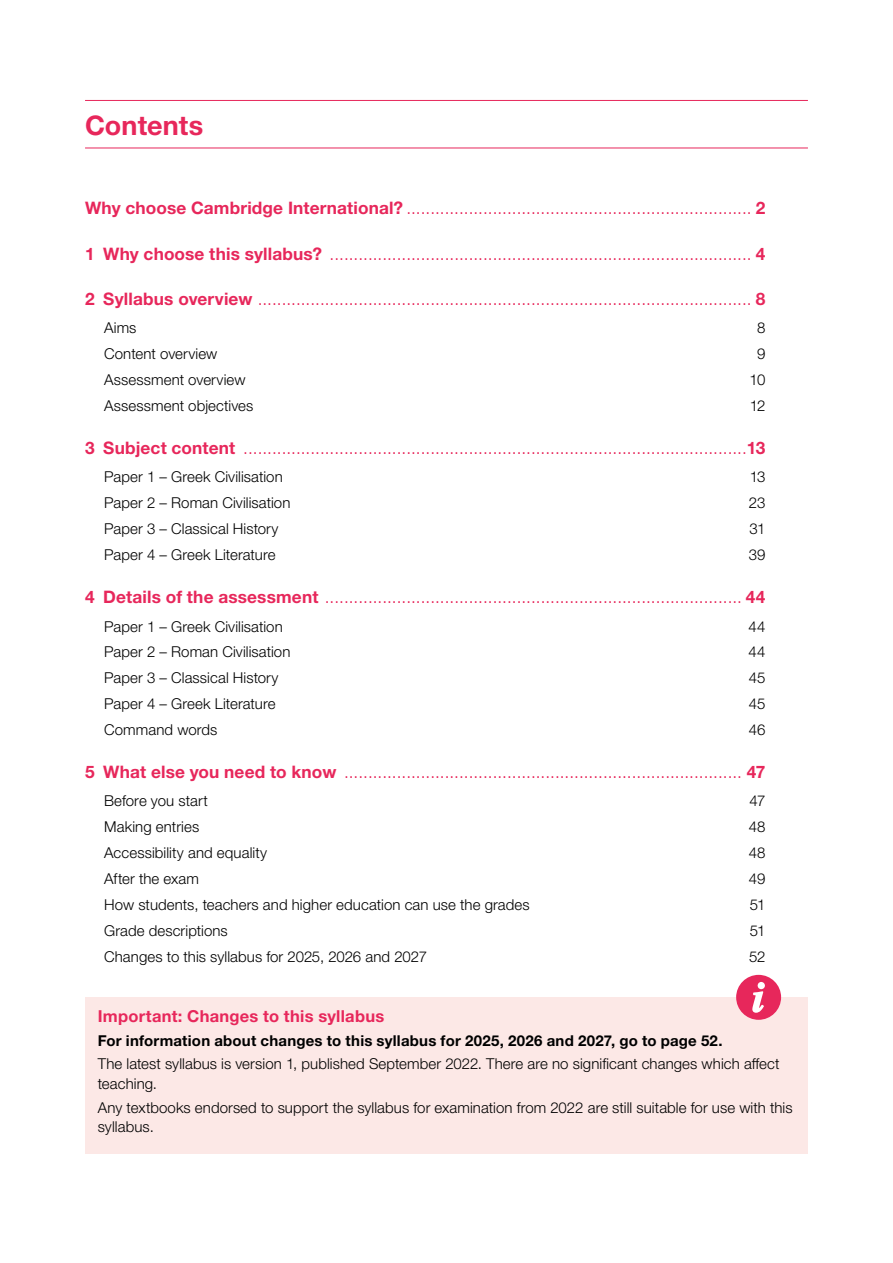
<style>
.page{position:relative;width:893px;height:1263px;background:#fff}
.page>*{position:absolute;margin:0;border:0;box-sizing:border-box;transform-origin:0 0}
.H1_Section_header{font:700 27px "Helvetica Neue LTW1 G";color:#e7275b}
.t1{font:300 17.25px "Helvetica Neue LTW1 G";color:#e7275b}
.Icon_box_heading{font:700 16.5px "Helvetica Neue LTW1 G";letter-spacing:.015em;color:#e7275b}
.First_para_before_bu{font:300 15px/19.5px "Helvetica Neue LTW1 G";letter-spacing:.005em;color:#000}
.First_para_before_bu-2{font:700 15px "Helvetica Neue LTW1 G";letter-spacing:.015em;color:#000}
.s1{font-weight:700}
</style>
<div class="page">
<div style="left:85px;top:997px;width:723px;height:156px;background:#fce8e6"></div>
<svg style="left:736px;top:975px;width:45px;height:45px"></svg>
<hr style="left:85px;top:100px;width:723px;height:1px;background:#e7275b">
<hr style="left:85px;top:148px;width:723px;height:1px;background:#e7275b">
<h1 class="H1_Section_header" style="left:85px;top:109px;width:120px">Contents</h1>
<p class="t1" style="left:85px;top:198px;width:682px"><span class="s1">Why choose Cambridge International?</span> ........................................................................ <span class="s1">2</span></p>
<p class="t1" style="left:85px;top:243px;width:682px"><span class="s1">1 Why choose this syllabus?</span> ........................................................................................ <span class="s1">4</span></p>
<p class="t1" style="left:85px;top:289px;width:682px"><span class="s1">2 Syllabus overview</span> ....................................................................................................... <span class="s1">8</span></p>
<p class="First_para_before_bu" style="left:104px;top:318px;width:34px">Aims</p>
<p class="First_para_before_bu" style="left:757px;top:318px;width:10px">8</p>
<p class="First_para_before_bu" style="left:104px;top:344px;width:115px">Content overview</p>
<p class="First_para_before_bu" style="left:757px;top:344px;width:10px">9</p>
<p class="First_para_before_bu" style="left:104px;top:370px;width:143px">Assessment overview</p>
<p class="First_para_before_bu" style="left:749px;top:370px;width:17px">10</p>
<p class="First_para_before_bu" style="left:104px;top:396px;width:151px">Assessment objectives</p>
<p class="First_para_before_bu" style="left:750px;top:396px;width:17px">12</p>
<p class="t1" style="left:85px;top:438px;width:682px"><span class="s1">3 Subject content</span> .........................................................................................................<span class="s1">13</span></p>
<p class="First_para_before_bu" style="left:104px;top:467px;width:180px">Paper 1 – Greek Civilisation</p>
<p class="First_para_before_bu" style="left:750px;top:467px;width:17px">13</p>
<p class="First_para_before_bu" style="left:104px;top:493px;width:188px">Paper 2 – Roman Civilisation</p>
<p class="First_para_before_bu" style="left:749px;top:493px;width:18px">23</p>
<p class="First_para_before_bu" style="left:104px;top:519px;width:176px">Paper 3 – Classical History</p>
<p class="First_para_before_bu" style="left:749px;top:519px;width:18px">31</p>
<p class="First_para_before_bu" style="left:104px;top:545px;width:173px">Paper 4 – Greek Literature</p>
<p class="First_para_before_bu" style="left:749px;top:545px;width:18px">39</p>
<p class="t1" style="left:85px;top:587px;width:682px"><span class="s1">4 Details of the assessment</span> ....................................................................................... <span class="s1">44</span></p>
<p class="First_para_before_bu" style="left:104px;top:616px;width:180px">Paper 1 – Greek Civilisation</p>
<p class="First_para_before_bu" style="left:749px;top:616px;width:18px">44</p>
<p class="First_para_before_bu" style="left:104px;top:642px;width:188px">Paper 2 – Roman Civilisation</p>
<p class="First_para_before_bu" style="left:749px;top:642px;width:18px">44</p>
<p class="First_para_before_bu" style="left:104px;top:668px;width:176px">Paper 3 – Classical History</p>
<p class="First_para_before_bu" style="left:749px;top:668px;width:18px">45</p>
<p class="First_para_before_bu" style="left:104px;top:694px;width:173px">Paper 4 – Greek Literature</p>
<p class="First_para_before_bu" style="left:749px;top:694px;width:18px">45</p>
<p class="First_para_before_bu" style="left:104px;top:720px;width:115px">Command words</p>
<p class="First_para_before_bu" style="left:749px;top:720px;width:18px">46</p>
<p class="t1" style="left:85px;top:762px;width:682px"><span class="s1">5 What else you need to know</span> ................................................................................... <span class="s1">47</span></p>
<p class="First_para_before_bu" style="left:104px;top:791px;width:105px">Before you start</p>
<p class="First_para_before_bu" style="left:750px;top:791px;width:17px">47</p>
<p class="First_para_before_bu" style="left:104px;top:817px;width:97px">Making entries</p>
<p class="First_para_before_bu" style="left:749px;top:817px;width:18px">48</p>
<p class="First_para_before_bu" style="left:104px;top:843px;width:164px">Accessibility and equality</p>
<p class="First_para_before_bu" style="left:749px;top:843px;width:18px">48</p>
<p class="First_para_before_bu" style="left:104px;top:869px;width:96px">After the exam</p>
<p class="First_para_before_bu" style="left:749px;top:869px;width:18px">49</p>
<p class="First_para_before_bu" style="left:104px;top:895px;width:427px">How students, teachers and higher education can use the grades</p>
<p class="First_para_before_bu" style="left:750px;top:895px;width:17px">51</p>
<p class="First_para_before_bu" style="left:104px;top:921px;width:125px">Grade descriptions</p>
<p class="First_para_before_bu" style="left:750px;top:921px;width:17px">51</p>
<p class="First_para_before_bu" style="left:104px;top:946px;width:324px">Changes to this syllabus for 2025, 2026 and 2027</p>
<p class="First_para_before_bu" style="left:749px;top:946px;width:18px">52</p>
<p class="Icon_box_heading" style="left:98px;top:1006px;width:288px">Important: Changes to this syllabus</p>
<p class="First_para_before_bu-2" style="left:98px;top:1031px;width:626px">For information about changes to this syllabus for 2025, 2026 and 2027, go to page 52.</p>
<p class="First_para_before_bu" style="left:98px;top:1054px;width:683px">The latest syllabus is version 1, published September 2022. There are no significant changes which affect teaching.</p>
<p class="First_para_before_bu" style="left:98px;top:1097px;width:696px">Any textbooks endorsed to support the syllabus for examination from 2022 are still suitable for use with this syllabus.</p>
</div>
